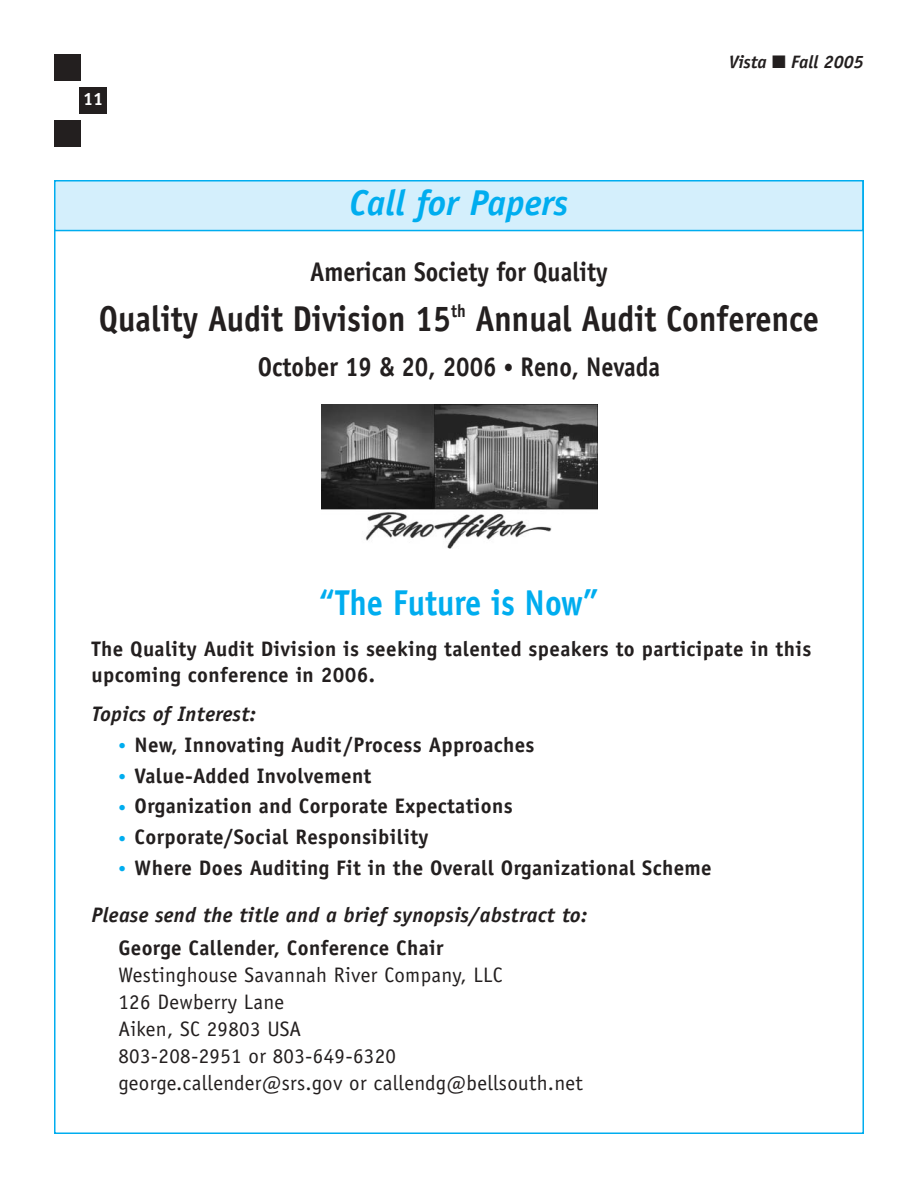
<style>
.page{position:relative;width:918px;height:1188px;background:#fff}
.page>*{position:absolute;margin:0;border:0;box-sizing:border-box;transform-origin:0 0}
.t1{font:700 36px "Officina Sans";color:#231f1f;scale:.9 1}
.t2{font:700 36px "Officina Sans";color:#00adef;scale:.9 1}
.t3{font:italic 700 36px "Officina Sans";color:#00adef}
.t4{font:700 27px "Officina Sans";color:#231f1f;scale:.9 1}
.t5{font:700 21px/25.5px "Officina Sans";letter-spacing:.015em;color:#231f1f}
.t6{font:21px/27px "Officina Sans";letter-spacing:.015em;color:#231f1f}
.t7{font:italic 700 21px "Officina Sans";letter-spacing:.015em;color:#231f1f}
.t8{font:italic 700 18px "Officina Sans";color:#231f1f}
.t9{font:700 18px "Officina Sans";color:#fff}
.s1{font-size:21px}
.s2{font-size:15px;color:#00adef}
</style>
<div class="page">
<div style="left:54px;top:54px;width:27px;height:27px;background:#231f1f"></div>
<div style="left:80px;top:87px;width:27px;height:27px;background:#231f1f"></div>
<div style="left:54px;top:120px;width:27px;height:27px;background:#231f1f"></div>
<div style="left:55px;top:181px;width:808px;height:50px;background:#d4effc"></div>
<div style="left:54px;top:180px;width:810px;height:51px;border:2px solid #00adef"></div>
<img style="left:321px;top:405px;width:277px;height:144px">
<p class="t9" style="left:83px;top:92px;width:22px">11</p>
<h1 class="t3" style="left:349px;top:189px;width:220px">Call for Papers</h1>
<p class="t8" style="left:729px;top:55px;width:137px">Vista ■ Fall 2005</p>
<p class="t4" style="left:310px;top:262px;width:332px">American Society for Quality</p>
<h1 class="t1" style="left:99px;top:305px;width:802px">Quality Audit Division 15<sup>th</sup> Annual Audit Conference</h1>
<p class="t4" style="left:258px;top:356px;width:448px">October 19 &amp; 20, 2006 <span class="s1">•</span> Reno, Nevada</p>
<h1 class="t2" style="left:319px;top:589px;width:313px">“The Future is Now”</h1>
<p class="t5" style="left:92px;top:638px;width:721px">The Quality Audit Division is seeking talented speakers to participate in this upcoming conference in 2006.</p>
<p class="t7" style="left:92px;top:706px;width:166px">Topics of Interest:</p>
<p class="t5" style="left:118px;top:733px;width:417px"><span class="s2">•</span> New, Innovating Audit/Process Approaches</p>
<p class="t5" style="left:118px;top:764px;width:254px"><span class="s2">•</span> Value-Added Involvement</p>
<p class="t5" style="left:118px;top:795px;width:396px"><span class="s2">•</span> Organization and Corporate Expectations</p>
<p class="t5" style="left:118px;top:826px;width:312px"><span class="s2">•</span> Corporate/Social Responsibility</p>
<p class="t5" style="left:118px;top:857px;width:595px"><span class="s2">•</span> Where Does Auditing Fit in the Overall Organizational Scheme</p>
<p class="t7" style="left:91px;top:907px;width:497px">Please send the title and a brief synopsis/abstract to:</p>
<p class="t5" style="left:118px;top:936px;width:326px">George Callender, Conference Chair</p>
<p class="t6" style="left:118px;top:963px;width:466px">Westinghouse Savannah River Company, LLC<br>126 Dewberry Lane<br>Aiken, SC 29803 USA<br>803-208-2951 or 803-649-6320 george.callender@srs.gov or callendg@bellsouth.net</p>
</div>
